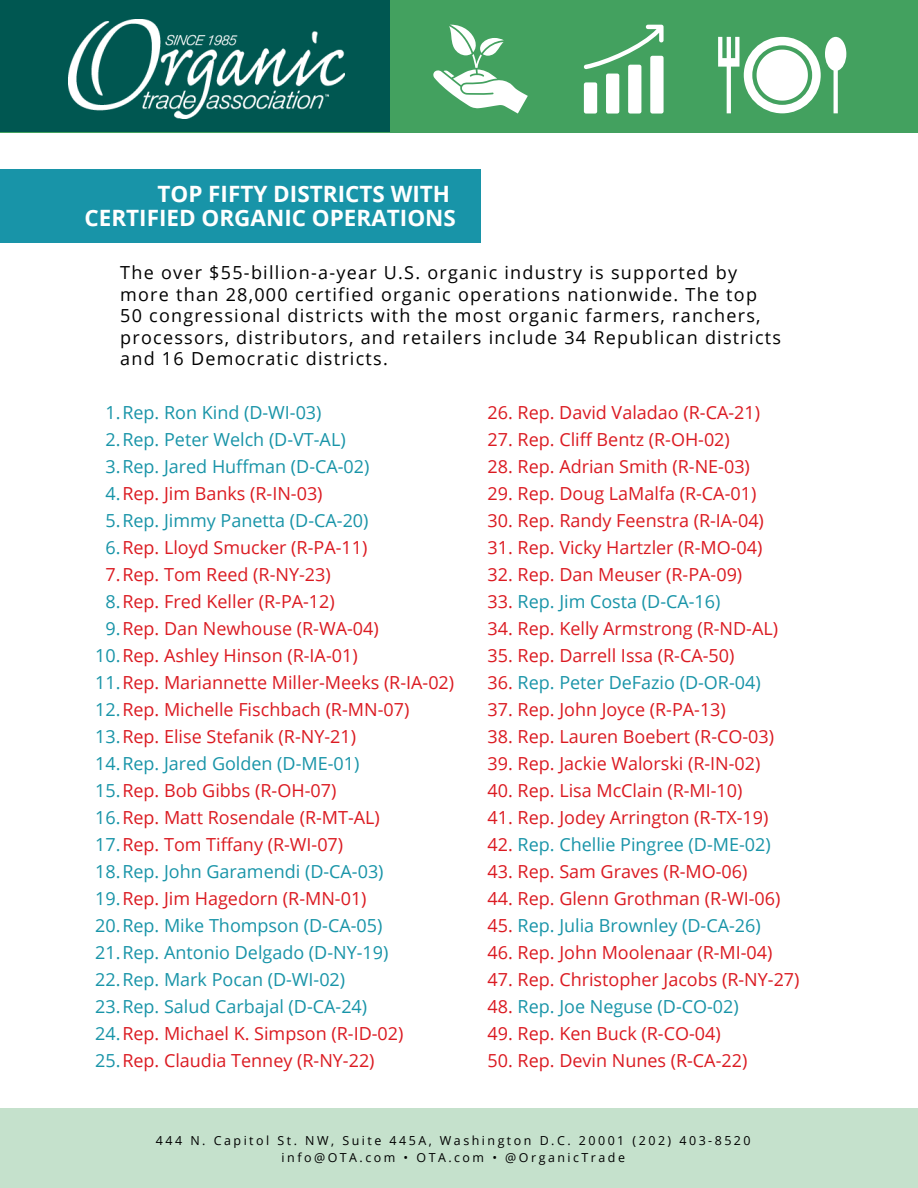
<style>
.page{position:relative;width:918px;height:1188px;background:#fff}
.page>*{position:absolute;margin:0;border:0;box-sizing:border-box;transform-origin:0 0}
.t1{font:700 22.5px "Open Sans";color:#fff}
.t2{font:18px "Open Sans";color:#db1a21}
.t3{font:18px "Open Sans";color:#1894a8}
.t4{font:18px "Open Sans";letter-spacing:.07em;color:#000}
.t5{font:12.45px/17px "Open Sans";letter-spacing:.2em;color:#000;text-align:center}
.s1{color:#1894a8}
.s2{color:#db1a21}
</style>
<div class="page">
<div style="left:0;top:1108px;width:918px;height:80px;background:#c5e1cc"></div>
<div style="left:0;top:0;width:918px;height:133px;background:#43a15f"></div>
<div style="left:0;top:0;width:390px;height:132px;background:#005751"></div>
<img style="left:68px;top:20px;width:277px;height:99px">
<svg style="left:584px;top:25px;width:80px;height:89px"></svg>
<svg style="left:433px;top:25px;width:95px;height:89px"></svg>
<svg style="left:718px;top:37px;width:128px;height:76px"></svg>
<div style="left:0;top:170px;width:481px;height:73px;background:#1894a8"></div>
<p class="t1" style="left:157px;top:178px;width:294px">TOP FIFTY DISTRICTS WITH</p>
<p class="t1" style="left:84px;top:202px;width:373px">CERTIFIED ORGANIC OPERATIONS</p>
<p class="t4" style="left:120px;top:260px;width:618px">The over $55-billion-a-year U.S. organic industry is supported by</p>
<p class="t4" style="left:120px;top:282px;width:638px">more than 28,000 certified organic operations nationwide. The top</p>
<p class="t4" style="left:120px;top:303px;width:642px">50 congressional districts with the most organic farmers, ranchers,</p>
<p class="t4" style="left:120px;top:324px;width:662px">processors, distributors, and retailers include 34 Republican districts</p>
<p class="t4" style="left:120px;top:346px;width:269px">and 16 Democratic districts.</p>
<p class="t3" style="left:106px;top:400px;width:218px">1.Rep. Ron Kind (D-WI-03)</p>
<p class="t3" style="left:106px;top:427px;width:242px">2.Rep. Peter Welch (D-VT-AL)</p>
<p class="t3" style="left:106px;top:454px;width:265px">3.Rep. Jared Huffman (D-CA-02)</p>
<p class="t2" style="left:106px;top:481px;width:219px"><span class="s1">4.</span>Rep. Jim Banks (R-IN-03)</p>
<p class="t3" style="left:106px;top:508px;width:265px">5.Rep. Jimmy Panetta (D-CA-20)</p>
<p class="t2" style="left:106px;top:535px;width:263px"><span class="s1">6.</span>Rep. Lloyd Smucker (R-PA-11)</p>
<p class="t2" style="left:106px;top:562px;width:227px">7.Rep. Tom Reed (R-NY-23)</p>
<p class="t2" style="left:106px;top:589px;width:231px"><span class="s1">8.</span>Rep. Fred Keller (R-PA-12)</p>
<p class="t2" style="left:106px;top:616px;width:275px"><span class="s1">9.</span>Rep. Dan Newhouse (R-WA-04)</p>
<p class="t2" style="left:95px;top:643px;width:264px"><span class="s1">10.</span>Rep. Ashley Hinson (R-IA-01)</p>
<p class="t2" style="left:95px;top:670px;width:361px"><span class="s1">11.</span>Rep. Mariannette Miller-Meeks (R-IA-02)</p>
<p class="t2" style="left:95px;top:697px;width:316px"><span class="s1">12.</span>Rep. Michelle Fischbach (R-MN-07)</p>
<p class="t2" style="left:95px;top:724px;width:262px"><span class="s1">13.</span>Rep. Elise Stefanik (R-NY-21)</p>
<p class="t3" style="left:95px;top:751px;width:266px">14.Rep. Jared Golden (D-ME-01)</p>
<p class="t2" style="left:95px;top:778px;width:243px"><span class="s1">15.</span>Rep. Bob Gibbs (R-OH-07)</p>
<p class="t2" style="left:95px;top:805px;width:286px"><span class="s1">16.</span>Rep. Matt Rosendale (R-MT-AL)</p>
<p class="t2" style="left:95px;top:832px;width:250px"><span class="s1">17.</span>Rep. Tom Tiffany (R-WI-07)</p>
<p class="t3" style="left:95px;top:859px;width:290px">18.Rep. John Garamendi (D-CA-03)</p>
<p class="t2" style="left:95px;top:886px;width:273px"><span class="s1">19.</span>Rep. Jim Hagedorn (R-MN-01)</p>
<p class="t3" style="left:95px;top:913px;width:289px">20.Rep. Mike Thompson (D-CA-05)</p>
<p class="t3" style="left:95px;top:940px;width:295px">21.Rep. Antonio Delgado (D-NY-19)</p>
<p class="t3" style="left:95px;top:967px;width:252px">22.Rep. Mark Pocan (D-WI-02)</p>
<p class="t3" style="left:95px;top:994px;width:273px">23.Rep. Salud Carbajal (D-CA-24)</p>
<p class="t2" style="left:95px;top:1021px;width:310px"><span class="s1">24.</span>Rep. Michael K. Simpson (R-ID-02)</p>
<p class="t2" style="left:95px;top:1048px;width:281px"><span class="s1">25.</span>Rep. Claudia Tenney (R-NY-22)</p>
<p class="t2" style="left:488px;top:400px;width:274px">26. Rep. David Valadao (R-CA-21)</p>
<p class="t2" style="left:488px;top:427px;width:244px">27. Rep. Cliff Bentz (R-OH-02)</p>
<p class="t2" style="left:488px;top:454px;width:264px">28. Rep. Adrian Smith (R-NE-03)</p>
<p class="t2" style="left:488px;top:481px;width:270px">29. Rep. Doug LaMalfa (R-CA-01)</p>
<p class="t2" style="left:488px;top:508px;width:278px">30. Rep. Randy Feenstra (R-IA-04)</p>
<p class="t2" style="left:488px;top:535px;width:276px">31. Rep. Vicky Hartzler (R-MO-04)</p>
<p class="t2" style="left:488px;top:562px;width:256px">32. Rep. Dan Meuser (R-PA-09)</p>
<p class="t3" style="left:488px;top:589px;width:234px"><span class="s2">33.</span> Rep. Jim Costa (D-CA-16)</p>
<p class="t2" style="left:488px;top:616px;width:292px">34. Rep. Kelly Armstrong (R-ND-AL)</p>
<p class="t2" style="left:488px;top:643px;width:248px">35. Rep. Darrell Issa (R-CA-50)</p>
<p class="t3" style="left:488px;top:670px;width:275px"><span class="s2">36.</span> Rep. Peter DeFazio (D-OR-04)</p>
<p class="t2" style="left:488px;top:697px;width:240px">37. Rep. John Joyce (R-PA-13)</p>
<p class="t2" style="left:488px;top:724px;width:288px">38. Rep. Lauren Boebert (R-CO-03)</p>
<p class="t2" style="left:488px;top:751px;width:274px">39. Rep. Jackie Walorski (R-IN-02)</p>
<p class="t2" style="left:488px;top:778px;width:256px">40. Rep. Lisa McClain (R-MI-10)</p>
<p class="t2" style="left:488px;top:805px;width:282px">41. Rep. Jodey Arrington (R-TX-19)</p>
<p class="t3" style="left:488px;top:832px;width:285px"><span class="s2">42.</span> Rep. Chellie Pingree (D-ME-02)</p>
<p class="t2" style="left:488px;top:859px;width:261px">43. Rep. Sam Graves (R-MO-06)</p>
<p class="t2" style="left:488px;top:886px;width:294px">44. Rep. Glenn Grothman (R-WI-06)</p>
<p class="t3" style="left:488px;top:913px;width:275px"><span class="s2">45.</span> Rep. Julia Brownley (D-CA-26)</p>
<p class="t2" style="left:488px;top:940px;width:286px">46. Rep. John Moolenaar (R-MI-04)</p>
<p class="t2" style="left:488px;top:967px;width:313px">47. Rep. Christopher Jacobs (R-NY-27)</p>
<p class="t3" style="left:488px;top:994px;width:253px"><span class="s2">48.</span> Rep. Joe Neguse (D-CO-02)</p>
<p class="t2" style="left:488px;top:1021px;width:235px">49. Rep. Ken Buck (R-CO-04)</p>
<p class="t2" style="left:488px;top:1048px;width:261px">50. Rep. Devin Nunes (R-CA-22)</p>
<p class="t5" style="left:156px;top:1132px;width:596px">444 N. Capitol St. NW, Suite 445A, Washington D.C. 20001 (202) 403-8520 info@OTA.com • OTA.com • @OrganicTrade</p>
</div>
